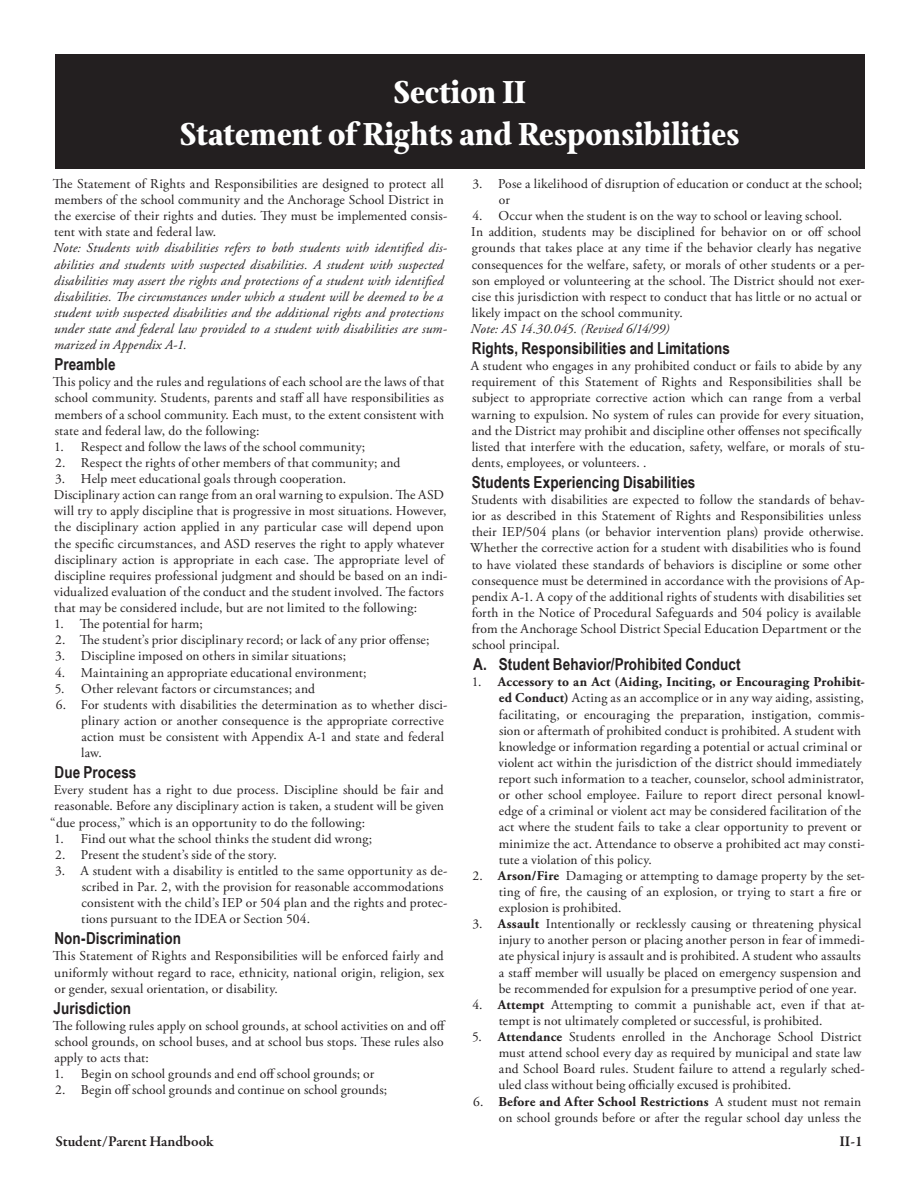
<style>
.page{position:relative;width:918px;height:1188px;background:#fff}
.page>*{position:absolute;margin:0;border:0;box-sizing:border-box;transform-origin:0 0}
.Section_head{font:700 34.5px "Stone Print";color:#fff}
.R_R_subheads{font:700 16.5px "Arial Narrow";letter-spacing:.005em;color:#231f20}
._1__Restart_A_B_C_li{font:700 16.5px "Arial Narrow";letter-spacing:.005em;color:#231f20}
.t1{font:600 15px "Garamond Premr Pro";letter-spacing:-.005em;color:#231f20}
.R_R_body{font:13.5px/16.2px "Adobe Garamond Pro";letter-spacing:.01em;color:#231f20}
._1__Numbered_list{font:13.5px/16.2px "Adobe Garamond Pro";letter-spacing:.01em;color:#231f20}
._1__Restart_Numbered{font:13.5px/16.2px "Adobe Garamond Pro";letter-spacing:.01em;color:#231f20}
.R_R_body-2{font:italic 13.5px/16.2px "Adobe Garamond Pro";letter-spacing:.01em;color:#231f20}
.s1{font-weight:700}
</style>
<div class="page">
<div style="left:55px;top:54px;width:810px;height:115px;background:#231f20"></div>
<h1 class="Section_head" style="left:393px;top:72px;width:134px">Section II</h1>
<h1 class="Section_head" style="left:180px;top:114px;width:561px">Statement of Rights and Responsibilities</h1>
<p class="R_R_body" style="left:53px;top:176px;width:396px">The Statement of Rights and Responsibilities are designed to protect all members of the school community and the Anchorage School District in the exercise of their rights and duties. They must be implemented consis&shy;tent with state and federal law.</p>
<p class="R_R_body-2" style="left:53px;top:240px;width:395px">Note: Students with disabilities refers to both students with identified dis&shy;abilities and students with suspected disabilities. A student with suspected disabilities may assert the rights and protections of a student with identified disabilities. The circumstances under which a student will be deemed to be a student with suspected disabilities and the additional rights and protections under state and federal law provided to a student with disabilities are sum&shy;marized in Appendix A-1.</p>
<h2 class="R_R_subheads" style="left:54px;top:355px;width:63px">Preamble</h2>
<p class="R_R_body" style="left:53px;top:374px;width:393px;text-align:justify">This policy and the rules and regulations of each school are the laws of that school community. Students, parents and staff all have responsibilities as members of a school community. Each must, to the extent consistent with state and federal law, do the following:</p>
<p class="_1__Restart_Numbered" style="left:54px;top:439px;width:313px">1. Respect and follow the laws of the school community;</p>
<p class="_1__Numbered_list" style="left:55px;top:455px;width:347px">2. Respect the rights of other members of that community; and</p>
<p class="_1__Numbered_list" style="left:55px;top:471px;width:293px">3. Help meet educational goals through cooperation.</p>
<p class="R_R_body" style="left:54px;top:487px;width:395px">Disciplinary action can range from an oral warning to expulsion. The ASD will try to apply discipline that is progressive in most situations. However, the disciplinary action applied in any particular case will depend upon the specific circumstances, and ASD reserves the right to apply whatever disciplinary action is appropriate in each case. The appropriate level of discipline requires professional judgment and should be based on an indi&shy;vidualized evaluation of the conduct and the student involved. The factors that may be considered include, but are not limited to the following:</p>
<p class="_1__Restart_Numbered" style="left:54px;top:616px;width:150px">1. The potential for harm;</p>
<p class="_1__Numbered_list" style="left:55px;top:632px;width:376px">2. The student’s prior disciplinary record; or lack of any prior offense;</p>
<p class="_1__Numbered_list" style="left:55px;top:649px;width:292px">3. Discipline imposed on others in similar situations;</p>
<p class="_1__Numbered_list" style="left:55px;top:665px;width:313px">4. Maintaining an appropriate educational environment;</p>
<p class="_1__Numbered_list" style="left:55px;top:681px;width:262px">5. Other relevant factors or circumstances; and</p>
<p class="_1__Numbered_list" style="left:81px;top:697px;width:368px;text-indent:-25px">6. For students with disabilities the determination as to whether disci&shy;plinary action or another consequence is the appropriate corrective action must be consistent with Appendix A-1 and state and federal law.</p>
<h2 class="R_R_subheads" style="left:54px;top:763px;width:84px">Due Process</h2>
<p class="R_R_body" style="left:50px;top:782px;width:395px;text-align:justify">Every student has a right to due process. Discipline should be fair and reasonable. Before any disciplinary action is taken, a student will be given “due process,” which is an opportunity to do the following:</p>
<p class="_1__Restart_Numbered" style="left:54px;top:831px;width:319px">1. Find out what the school thinks the student did wrong;</p>
<p class="_1__Numbered_list" style="left:55px;top:847px;width:223px">2. Present the student’s side of the story.</p>
<p class="_1__Numbered_list" style="left:81px;top:863px;width:368px;text-indent:-26px">3. A student with a disability is entitled to the same opportunity as de&shy;scribed in Par. 2, with the provision for reasonable accommodations consistent with the child’s IEP or 504 plan and the rights and protec&shy;tions pursuant to the IDEA or Section 504.</p>
<h2 class="R_R_subheads" style="left:54px;top:929px;width:128px">Non-Discrimination</h2>
<p class="R_R_body" style="left:53px;top:949px;width:393px;text-align:justify">This Statement of Rights and Responsibilities will be enforced fairly and uniformly without regard to race, ethnicity, national origin, religion, sex or gender, sexual orientation, or disability.</p>
<h2 class="R_R_subheads" style="left:54px;top:998px;width:79px">Jurisdiction</h2>
<p class="R_R_body" style="left:53px;top:1018px;width:395px">The following rules apply on school grounds, at school activities on and off school grounds, on school buses, and at school bus stops. These rules also apply to acts that:</p>
<p class="_1__Restart_Numbered" style="left:54px;top:1066px;width:321px">1. Begin on school grounds and end off school grounds; or</p>
<p class="_1__Numbered_list" style="left:55px;top:1082px;width:334px">2. Begin off school grounds and continue on school grounds;</p>
<p class="_1__Numbered_list" style="left:499px;top:176px;width:365px;text-indent:-26px">3. Pose a likelihood of disruption of education or conduct at the school; or</p>
<p class="_1__Numbered_list" style="left:472px;top:208px;width:371px">4. Occur when the student is on the way to school or leaving school.</p>
<p class="R_R_body" style="left:471px;top:224px;width:395px">In addition, students may be disciplined for behavior on or off school grounds that takes place at any time if the behavior clearly has negative consequences for the welfare, safety, or morals of other students or a per&shy;son employed or volunteering at the school. The District should not exer&shy;cise this jurisdiction with respect to conduct that has little or no actual or likely impact on the school community.</p>
<p class="R_R_body-2" style="left:471px;top:321px;width:200px">Note: AS 14.30.045. (Revised 6/14/99)</p>
<h2 class="R_R_subheads" style="left:472px;top:339px;width:260px">Rights, Responsibilities and Limitations</h2>
<p class="R_R_body" style="left:471px;top:358px;width:395px">A student who engages in any prohibited conduct or fails to abide by any requirement of this Statement of Rights and Responsibilities shall be subject to appropriate corrective action which can range from a verbal warning to expulsion. No system of rules can provide for every situation, and the District may prohibit and discipline other offenses not specifically listed that interfere with the education, safety, welfare, or morals of stu&shy;dents, employees, or volunteers. .</p>
<h2 class="R_R_subheads" style="left:472px;top:473px;width:225px">Students Experiencing Disabilities</h2>
<p class="R_R_body" style="left:470px;top:492px;width:396px">Students with disabilities are expected to follow the standards of behav&shy;ior as described in this Statement of Rights and Responsibilities unless their IEP/504 plans (or behavior intervention plans) provide otherwise.<br>Whether the corrective action for a student with disabilities who is found to have violated these standards of behaviors is discipline or some other consequence must be determined in accordance with the provisions of Ap&shy;pendix A-1. A copy of the additional rights of students with disabilities set forth in the Notice of Procedural Safeguards and 504 policy is available from the Anchorage School District Special Education Department or the school principal.</p>
<p class="_1__Restart_A_B_C_li" style="left:473px;top:655px;width:269px">A. Student Behavior/Prohibited Conduct</p>
<p class="_1__Restart_Numbered" style="left:498px;top:674px;width:368px;text-indent:-26px">1. <span class="s1">Accessory to an Act (Aiding, Inciting, or Encouraging Prohibit&shy;ed Conduct)</span> Acting as an accomplice or in any way aiding, assisting, facilitating, or encouraging the preparation, instigation, commis&shy;sion or aftermath of prohibited conduct is prohibited. A student with knowledge or information regarding a potential or actual criminal or violent act within the jurisdiction of the district should immediately report such information to a teacher, counselor, school administrator, or other school employee. Failure to report direct personal knowl&shy;edge of a criminal or violent act may be considered facilitation of the act where the student fails to take a clear opportunity to prevent or minimize the act. Attendance to observe a prohibited act may consti&shy;tute a violation of this policy.</p>
<p class="_1__Numbered_list" style="left:499px;top:868px;width:368px;text-indent:-26px">2. <span class="s1">Arson/Fire</span> Damaging or attempting to damage property by the set&shy;ting of fire, the causing of an explosion, or trying to start a fire or explosion is prohibited.</p>
<p class="_1__Numbered_list" style="left:499px;top:916px;width:368px;text-indent:-26px">3. <span class="s1">Assault</span> Intentionally or recklessly causing or threatening physical injury to another person or placing another person in fear of immedi&shy;ate physical injury is assault and is prohibited. A student who assaults a staff member will usually be placed on emergency suspension and be recommended for expulsion for a presumptive period of one year.</p>
<p class="_1__Numbered_list" style="left:499px;top:997px;width:368px;text-indent:-26px">4. <span class="s1">Attempt</span> Attempting to commit a punishable act, even if that at&shy;tempt is not ultimately completed or successful, is prohibited.</p>
<p class="_1__Numbered_list" style="left:499px;top:1029px;width:368px;text-indent:-27px">5. <span class="s1">Attendance</span> Students enrolled in the Anchorage School District must attend school every day as required by municipal and state law and School Board rules. Student failure to attend a regularly sched&shy;uled class without being officially excused is prohibited.</p>
<p class="_1__Numbered_list" style="left:473px;top:1094px;width:390px;text-align:right">6. <span class="s1">Before and After School Restrictions</span> A student must not remain on school grounds before or after the regular school day unless the</p>
<p class="t1" style="left:56px;top:1133px;width:160px">Student/Parent Handbook</p>
<p class="t1" style="left:839px;top:1133px;width:25px">II-1</p>
</div>
